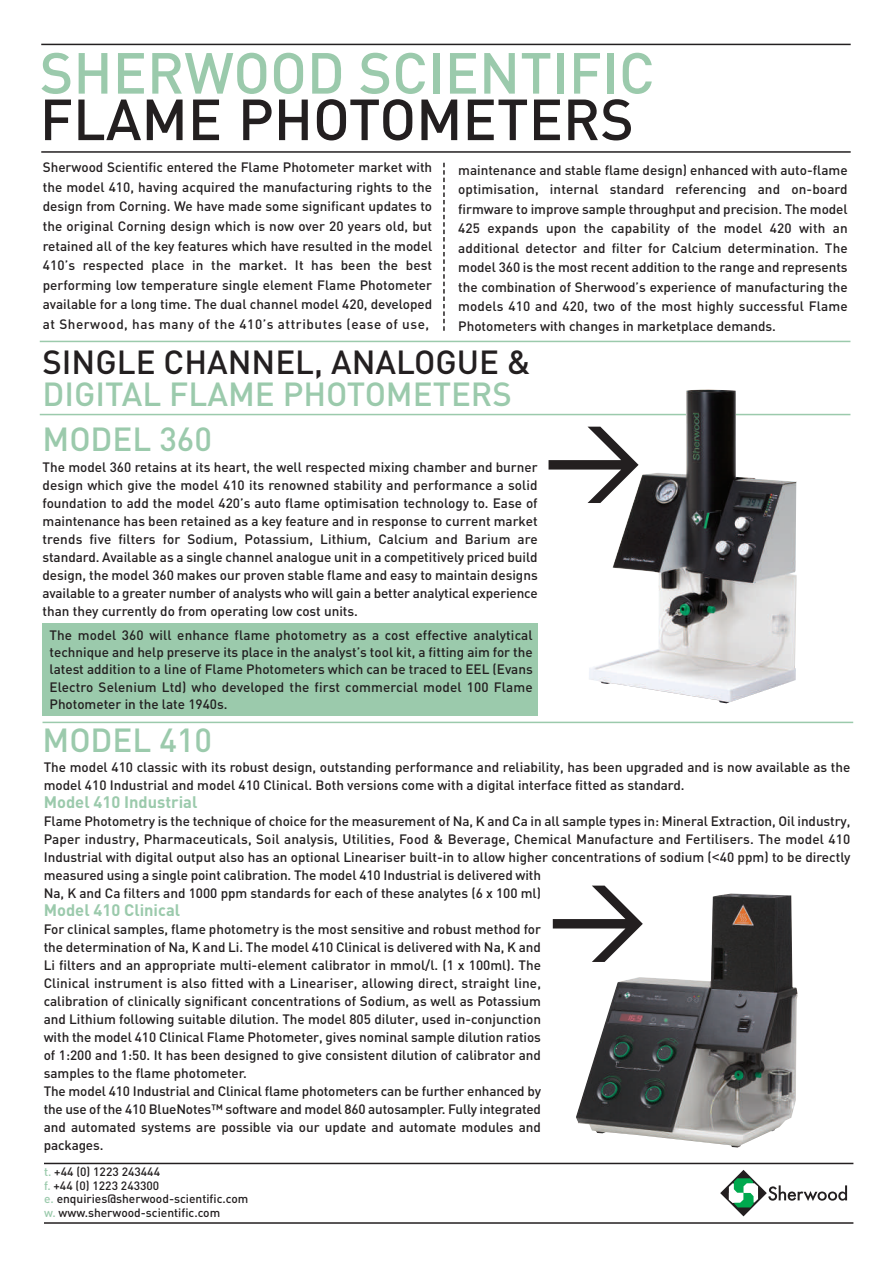
<style>
.page{position:relative;width:893px;height:1263px;background:#fff}
.page>*{position:absolute;margin:0;border:0;box-sizing:border-box;transform-origin:0 0}
.t1{font:500 57px "DIN";color:#9bcaac}
.t2{font:500 57px "DIN";color:#231f20}
.t3{font:500 33px/44.8px "DIN";color:#9bcaac}
.t4{font:500 33px "DIN";color:#231f20}
.t5{font:700 16.5px "DIN";color:#9bcaac}
.t6{font:500 13.5px/18px "DIN";color:#231f20;text-align:justify}
.t7{font:500 12px/13.5px "DIN";color:#231f20}
.s1{font-family:"Arial";font-weight:400}
.s2{color:#9bcaac}
</style>
<div class="page">
<div style="left:43px;top:624px;width:495px;height:92px;background:#9bcaac"></div>
<hr style="left:41px;top:151px;width:810px;height:2px;background:#231f20">
<hr style="left:41px;top:44px;width:810px;height:1px;background:#231f20">
<hr style="left:44px;top:1222px;width:809px;height:2px;background:#231f20">
<hr style="left:44px;top:1163px;width:809px;height:1px;background:#231f20">
<svg style="left:720px;top:1170px;width:127px;height:46px"></svg>
<svg style="left:443px;top:163px;width:2px;height:168px"></svg>
<hr style="left:40px;top:341px;width:810px;height:1px;background:#9bcaac">
<hr style="left:43px;top:722px;width:810px;height:1px;background:#9bcaac">
<hr style="left:40px;top:414px;width:810px;height:1px;background:#9bcaac">
<svg style="left:549px;top:427px;width:40px;height:76px"></svg>
<img style="left:576px;top:893px;width:222px;height:254px">
<svg style="left:553px;top:885px;width:90px;height:77px"></svg>
<img style="left:589px;top:389px;width:208px;height:314px">
<h1 class="t1" style="left:40px;top:41px;width:616px">SHERWOOD SCIENTIFIC</h1>
<h1 class="t2" style="left:40px;top:87px;width:596px">FLAME PHOTOMETERS</h1>
<p class="t6" style="left:43px;top:158px;width:391px;line-height:19.5px">Sherwood Scientific entered the Flame Photometer market with the model 410, having acquired the manufacturing rights to the design from Corning. We have made some significant updates to the original Corning design which is now over 20 years old, but retained all of the key features which have resulted in the model 410’s respected place in the market. It has been the best performing low temperature single element Flame Photometer available for a long time. The dual channel model 420, developed at Sherwood, has many of the 410’s attributes (ease of use,</p>
<p class="t6" style="left:458px;top:160px;width:391px;line-height:19.5px">maintenance and stable flame design) enhanced with auto-flame optimisation, internal standard referencing and on-board firmware to improve sample throughput and precision. The model 425 expands upon the capability of the model 420 with an additional detector and filter for Calcium determination. The model 360 is the most recent addition to the range and represents the combination of Sherwood’s experience of manufacturing the models 410 and 420, two of the most highly successful Flame Photometers with changes in marketplace demands.</p>
<h2 class="t4" style="left:43px;top:344px;width:490px">SINGLE CHANNEL, ANALOGUE &amp;</h2>
<h2 class="t3" style="left:43px;top:372px;width:471px">DIGITAL FLAME PHOTOMETERS<br>MODEL 360</h2>
<p class="t6" style="left:43px;top:458px;width:497px">The model 360 retains at its heart, the well respected mixing chamber and burner design which give the model 410 its renowned stability and performance a solid foundation to add the model 420’s auto flame optimisation technology to. Ease of maintenance has been retained as a key feature and in response to current market trends five filters for Sodium, Potassium, Lithium, Calcium and Barium are standard. Available as a single channel analogue unit in a competitively priced build design, the model 360 makes our proven stable flame and easy to maintain designs available to a greater number of analysts who will gain a better analytical experience than they currently do from operating low cost units.</p>
<p class="t6" style="left:50px;top:626px;width:485px;line-height:17.2px">The model 360 will enhance flame photometry as a cost effective analytical technique and help preserve its place in the analyst’s tool kit, a fitting aim for the latest addition to a line of Flame Photometers which can be traced to EEL (Evans Electro Selenium Ltd) who developed the first commercial model 100 Flame Photometer in the late 1940s.</p>
<h2 class="t3" style="left:43px;top:719px;width:171px">MODEL 410</h2>
<p class="t6" style="left:44px;top:758px;width:808px">The model 410 classic with its robust design, outstanding performance and reliability, has been upgraded and is now available as the model 410 Industrial and model 410 Clinical. Both versions come with a digital interface fitted as standard.</p>
<p class="t5" style="left:44px;top:792px;width:155px">Model 410 Industrial</p>
<p class="t6" style="left:44px;top:812px;width:808px;text-align:left">Flame Photometry is the technique of choice for the measurement of Na, K and Ca in all sample types in: Mineral Extraction, Oil industry, Paper industry, Pharmaceuticals, Soil analysis, Utilities, Food &amp; Beverage, Chemical Manufacture and Fertilisers. The model 410<br>Industrial with digital output also has an optional Lineariser built-in to allow higher concentrations of sodium (<span class="s1">&lt;</span>40 ppm) to be directly measured using a single point calibration. The model 410 Industrial is delivered with<br>Na, K and Ca filters and 1000 ppm standards for each of these analytes (6 x 100 ml)</p>
<p class="t5" style="left:44px;top:900px;width:138px">Model 410 Clinical</p>
<p class="t6" style="left:44px;top:920px;width:499px;text-align:left">For clinical samples, flame photometry is the most sensitive and robust method for the determination of Na, K and Li. The model 410 Clinical is delivered with Na, K and Li filters and an appropriate multi-element calibrator in mmol/l. (1 x 100ml). The Clinical instrument is also fitted with a Lineariser, allowing direct, straight line, calibration of clinically significant concentrations of Sodium, as well as Potassium and Lithium following suitable dilution. The model 805 diluter, used in-conjunction with the model 410 Clinical Flame Photometer, gives nominal sample dilution ratios of 1:200 and 1:50. It has been designed to give consistent dilution of calibrator and samples to the flame photometer.<br>The model 410 Industrial and Clinical flame photometers can be further enhanced by the use of the 410 BlueNotes™ software and model 860 autosampler. Fully integrated and automated systems are possible via our update and automate modules and packages.</p>
<p class="t7" style="left:44px;top:1165px;width:206px"><span class="s2">t.</span> +44 (0) 1223 243444<br><span class="s2">f.</span> +44 (0) 1223 243300<br><span class="s2">e.</span> enquiries@sherwood-scientific.com <span class="s2">w.</span> www.sherwood-scientific.com</p>
</div>
